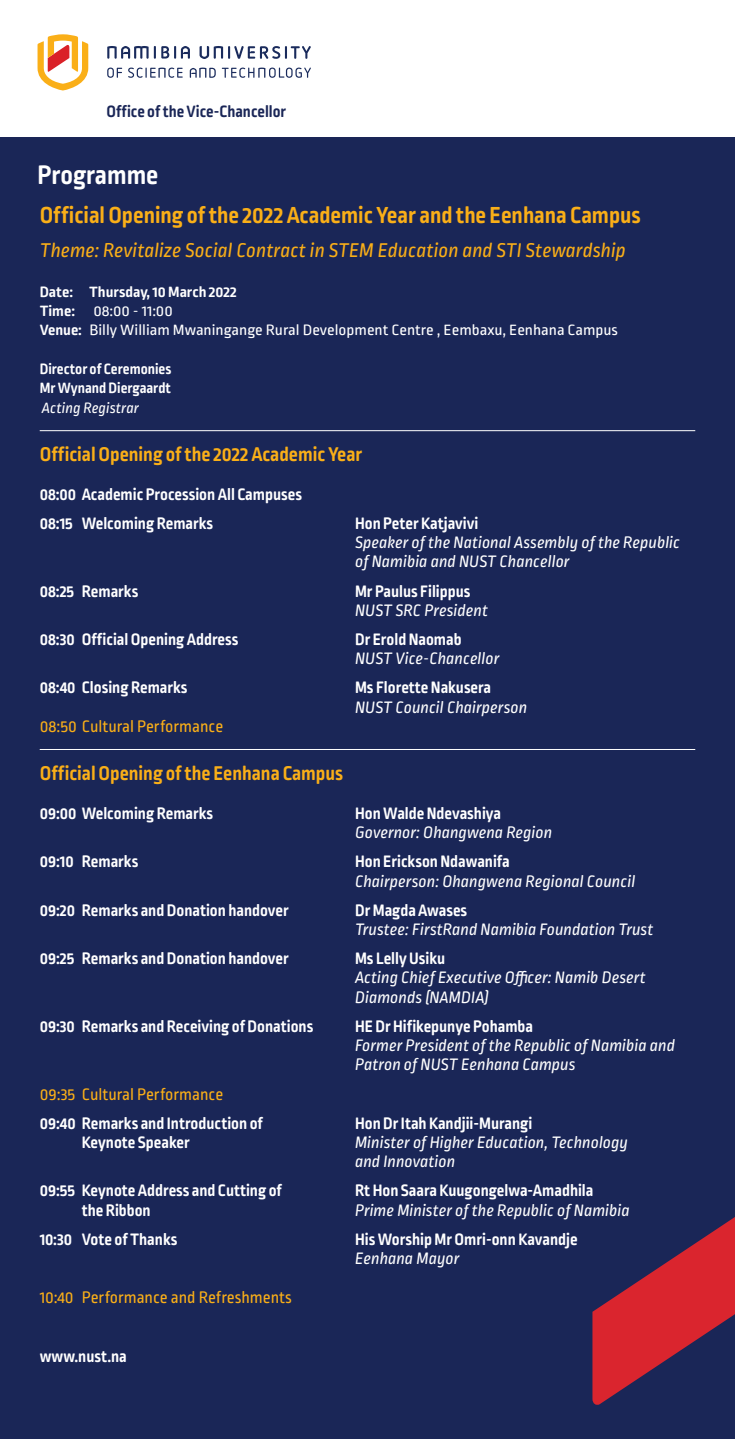
<style>
.page{position:relative;width:735px;height:1439px;background:#fff}
.page>*{position:absolute;margin:0;border:0;box-sizing:border-box;transform-origin:0 0}
.t1{font:700 28px "Ropa Soft Pro";color:#fff}
.t2{font:700 24.5px "Ropa Soft Pro";color:#faaf18}
.t3{font:700 21px "Ropa Soft Pro";color:#faaf18}
.t4{font:italic 21px "Ropa Soft Pro";color:#faaf18}
.t5{font:700 17.5px "Ropa Soft Pro";color:#fff}
.t6{font:italic 17.5px/19.2px "Ropa Soft Pro";color:#fff}
.t7{font:17.5px "Ropa Soft Pro";color:#faaf18}
.t8{font:700 17.32px "Ropa Soft Pro";color:#1a2657}
.t9{font:15.75px "Ropa Soft Pro";color:#fff;scale:1.07 1}
.t10{font:700 15.75px "Ropa Soft Pro";color:#fff}
.t11{font:700 15.75px "Ropa Soft Pro";color:#fff;scale:1.07 1}
.t12{font:italic 15.75px "Ropa Soft Pro";color:#fff}
.s1{font-weight:700}
</style>
<div class="page">
<div style="left:0;top:138px;width:734px;height:1301px;background:#1a2657"></div>
<svg style="left:37px;top:34px;width:51px;height:56px"></svg>
<svg style="left:107px;top:46px;width:204px;height:32px"></svg>
<hr style="left:40px;top:430px;width:654px;height:1px;background:#fff">
<svg style="left:592px;top:1217px;width:142px;height:188px"></svg>
<hr style="left:40px;top:749px;width:654px;height:1px;background:#fff">
<p class="t8" style="left:106px;top:101px;width:181px">Office of the Vice-Chancellor</p>
<p class="t1" style="left:37px;top:158px;width:122px">Programme</p>
<p class="t2" style="left:40px;top:201px;width:602px">Official Opening of the 2022 Academic Year and the Eenhana Campus</p>
<p class="t4" style="left:40px;top:239px;width:587px">Theme: Revitalize Social Contract in STEM Education and STI Stewardship</p>
<p class="t11" style="left:40px;top:282px;width:186px">Date: Thursday, 10 March 2022</p>
<p class="t9" style="left:40px;top:302px;width:126px"><span class="s1">Time:</span> 08:00 - 11:00</p>
<p class="t9" style="left:40px;top:321px;width:541px"><span class="s1">Venue:</span> Billy William Mwaningange Rural Development Centre , Eembaxu, Eenhana Campus</p>
<p class="t10" style="left:40px;top:360px;width:133px">Director of Ceremonies</p>
<p class="t10" style="left:40px;top:379px;width:133px">Mr Wynand Diergaardt</p>
<p class="t12" style="left:42px;top:399px;width:99px">Acting Registrar</p>
<p class="t3" style="left:40px;top:442px;width:324px">Official Opening of the 2022 Academic Year</p>
<p class="t5" style="left:40px;top:484px;width:263px">08:00 Academic Procession All Campuses</p>
<p class="t5" style="left:40px;top:513px;width:175px">08:15 Welcoming Remarks</p>
<p class="t5" style="left:355px;top:513px;width:125px">Hon Peter Katjavivi</p>
<p class="t6" style="left:355px;top:533px;width:326px">Speaker of the National Assembly of the Republic of Namibia and NUST Chancellor</p>
<p class="t5" style="left:40px;top:581px;width:100px">08:25 Remarks</p>
<p class="t5" style="left:355px;top:581px;width:117px">Mr Paulus Filippus</p>
<p class="t6" style="left:355px;top:601px;width:134px">NUST SRC President</p>
<p class="t5" style="left:40px;top:629px;width:200px">08:30 Official Opening Address</p>
<p class="t5" style="left:355px;top:629px;width:108px">Dr Erold Naomab</p>
<p class="t6" style="left:355px;top:650px;width:146px">NUST Vice-Chancellor</p>
<p class="t5" style="left:40px;top:678px;width:149px">08:40 Closing Remarks</p>
<p class="t5" style="left:355px;top:678px;width:137px">Ms Florette Nakusera</p>
<p class="t6" style="left:355px;top:698px;width:174px">NUST Council Chairperson</p>
<p class="t7" style="left:40px;top:717px;width:185px">08:50 Cultural Performance</p>
<p class="t3" style="left:40px;top:761px;width:305px">Official Opening of the Eenhana Campus</p>
<p class="t5" style="left:40px;top:803px;width:175px">09:00 Welcoming Remarks</p>
<p class="t5" style="left:355px;top:803px;width:147px">Hon Walde Ndevashiya</p>
<p class="t6" style="left:355px;top:823px;width:199px">Governor: Ohangwena Region</p>
<p class="t5" style="left:40px;top:851px;width:100px">09:10 Remarks</p>
<p class="t5" style="left:355px;top:851px;width:156px">Hon Erickson Ndawanifa</p>
<p class="t6" style="left:355px;top:872px;width:281px">Chairperson: Ohangwena Regional Council</p>
<p class="t5" style="left:40px;top:900px;width:250px">09:20 Remarks and Donation handover</p>
<p class="t5" style="left:355px;top:900px;width:114px">Dr Magda Awases</p>
<p class="t6" style="left:355px;top:920px;width:300px">Trustee: FirstRand Namibia Foundation Trust</p>
<p class="t5" style="left:40px;top:948px;width:250px">09:25 Remarks and Donation handover</p>
<p class="t5" style="left:355px;top:948px;width:92px">Ms Lelly Usiku</p>
<p class="t6" style="left:355px;top:969px;width:292px">Acting Chief Executive Officer: Namib Desert<br>Diamonds (NAMDIA)</p>
<p class="t5" style="left:40px;top:1016px;width:275px">09:30 Remarks and Receiving of Donations</p>
<p class="t5" style="left:355px;top:1016px;width:179px">HE Dr Hifikepunye Pohamba</p>
<p class="t6" style="left:355px;top:1036px;width:321px">Former President of the Republic of Namibia and<br>Patron of NUST Eenhana Campus</p>
<p class="t7" style="left:40px;top:1084px;width:185px">09:35 Cultural Performance</p>
<p class="t5" style="left:40px;top:1113px;width:225px">09:40 Remarks and Introduction of</p>
<p class="t5" style="left:355px;top:1113px;width:179px">Hon Dr Itah Kandjii-Murangi</p>
<p class="t5" style="left:82px;top:1132px;width:109px">Keynote Speaker</p>
<p class="t6" style="left:355px;top:1133px;width:274px">Minister of Higher Education, Technology and Innovation</p>
<p class="t5" style="left:40px;top:1180px;width:244px">09:55 Keynote Address and Cutting of</p>
<p class="t5" style="left:355px;top:1180px;width:240px">Rt Hon Saara Kuugongelwa-Amadhila</p>
<p class="t5" style="left:82px;top:1200px;width:70px">the Ribbon</p>
<p class="t6" style="left:355px;top:1201px;width:276px">Prime Minister of the Republic of Namibia</p>
<p class="t5" style="left:40px;top:1229px;width:139px">10:30 Vote of Thanks</p>
<p class="t5" style="left:355px;top:1229px;width:224px">His Worship Mr Omri-onn Kavandje</p>
<p class="t6" style="left:355px;top:1249px;width:106px">Eenhana Mayor</p>
<p class="t7" style="left:40px;top:1287px;width:253px">10:40 Performance and Refreshments</p>
<p class="t5" style="left:40px;top:1346px;width:89px">www.nust.na</p>
</div>
